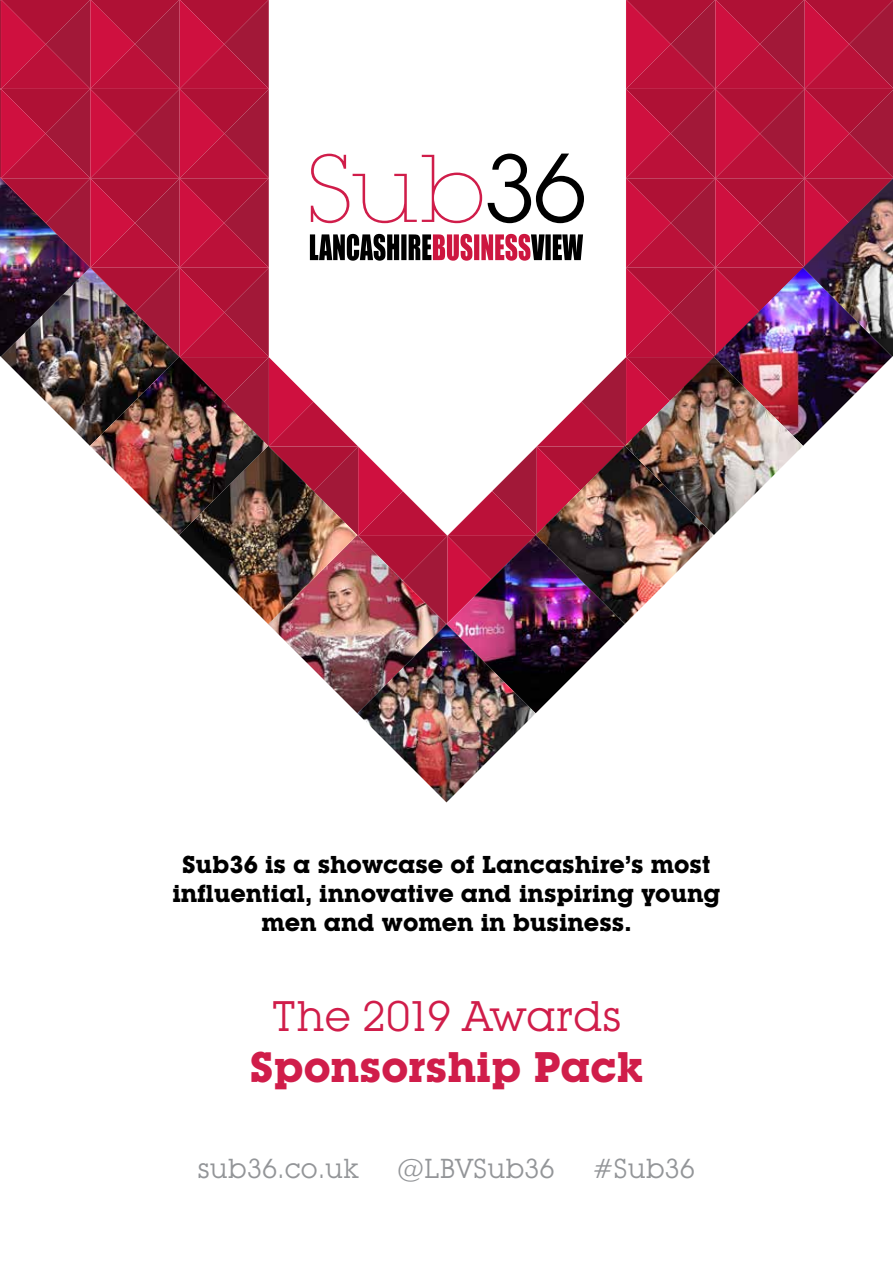
<style>
.page{position:relative;width:893px;height:1263px;background:#fff}
.page>*{position:absolute;margin:0;border:0;box-sizing:border-box;transform-origin:0 0}
.t1{font:700 42px "Lubalin Graph IT Cby BT";color:#d01d4a}
.t2{font:42px "Lubalin Graph IT Cby BT";color:#d01d4a}
.t3{font:27px "Lubalin Graph IT Cby BT";color:#939598}
.t4{font:700 24px/28.8px "Lubalin Graph IT Cby BT";color:#000;text-align:center}
</style>
<div class="page">
<img style="left:0;top:0;width:893px;height:803px">
<p class="t4" style="left:172px;top:850px;width:550px">Sub36 is a showcase of Lancashire’s most influential, innovative and inspiring young men and women in business.</p>
<h1 class="t2" style="left:271px;top:991px;width:351px">The 2019 Awards</h1>
<h1 class="t1" style="left:250px;top:1041px;width:395px">Sponsorship Pack</h1>
<p class="t3" style="left:198px;top:1152px;width:163px">sub36.co.uk</p>
<p class="t3" style="left:397px;top:1152px;width:159px">@LBVSub36</p>
<p class="t3" style="left:593px;top:1152px;width:104px">#Sub36</p>
</div>
